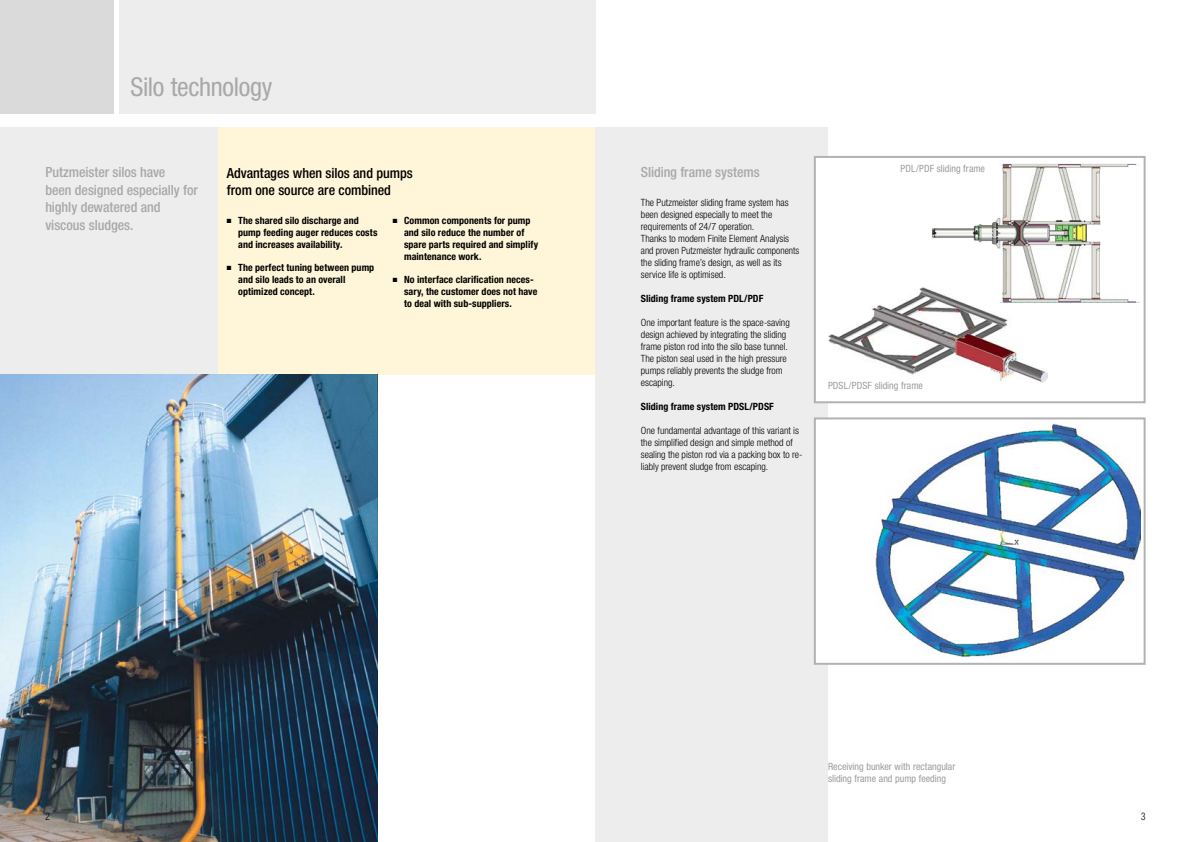
<style>
.page{position:relative;width:1191px;height:842px;background:#fff}
.page>*{position:absolute;margin:0;border:0;box-sizing:border-box;transform-origin:0 0}
.t1{font:condensed 26px "Helvetica Neue LT Pro";letter-spacing:-.01em;color:#a8a8a7}
.t2{font:500 condensed 14px/17.5px "Helvetica Neue LT Pro";letter-spacing:-.005em;color:#a8a8a7}
.t3{font:500 condensed 14px/17.5px "Helvetica Neue LT Pro";letter-spacing:-.005em;color:#000}
.t4{font:300 condensed 10px/12px "Helvetica Neue LT Pro";color:#000}
.t5{font:700 condensed 10px/12px "Helvetica Neue LT Pro";letter-spacing:.005em;color:#000}
.t6{font:condensed 10px/12px "Helvetica Neue LT Pro";color:#9d9d9c}
.t7{font:300 condensed 10px "Helvetica LT Std";color:#000}
</style>
<div class="page">
<div style="left:0;top:128px;width:218px;height:247px;background:#ededed"></div>
<div style="left:119px;top:0;width:476px;height:113px;background:#ededed"></div>
<div style="left:0;top:0;width:113px;height:113px;background:#dadada"></div>
<div style="left:218px;top:128px;width:377px;height:247px;background:#fff5d8"></div>
<img style="left:0;top:375px;width:377px;height:467px">
<div style="left:595px;top:128px;width:233px;height:714px;background:#ededed"></div>
<div style="left:814px;top:417px;width:331px;height:248px;background:#fff;border:2px solid #b3b2b2"></div>
<div style="left:814px;top:156px;width:331px;height:247px;background:#fff;border:2px solid #b3b2b2"></div>
<img style="left:876px;top:422px;width:264px;height:237px">
<img style="left:828px;top:287px;width:219px;height:96px">
<img style="left:931px;top:164px;width:209px;height:139px">
<h1 class="t1" style="left:130px;top:72px;width:144px">Silo technology</h1>
<h2 class="t2" style="left:45px;top:163px;width:154px">Putzmeister silos have<br>been designed especially for highly dewatered and viscous sludges.</h2>
<h2 class="t2" style="left:641px;top:163px;width:120px">Sliding frame systems</h2>
<h2 class="t3" style="left:227px;top:164px;width:187px">Advantages when silos and pumps from one source are combined</h2>
<p class="t5" style="left:238px;top:214px;width:141px;text-indent:-11px">■ The shared silo discharge and pump feeding auger reduces costs and increases availability.</p>
<p class="t5" style="left:238px;top:261px;width:138px;text-indent:-11px">■ The perfect tuning between pump and silo leads to an overall optimized concept.</p>
<p class="t4" style="left:641px;top:196px;width:160px">The Putzmeister sliding frame system has been designed especially to meet the requirements of 24/7 operation.<br>Thanks to modern Finite Element Analysis and proven Putzmeister hydraulic components the sliding frame’s design, as well as its service life is optimised.</p>
<p class="t5" style="left:641px;top:292px;width:124px">Sliding frame system PDL/PDF</p>
<p class="t4" style="left:641px;top:316px;width:150px">One important feature is the space-saving design achieved by integrating the sliding frame piston rod into the silo base tunnel.<br>The piston seal used in the high pressure pumps reliably prevents the sludge from escaping.</p>
<p class="t5" style="left:641px;top:400px;width:135px">Sliding frame system PDSL/PDSF</p>
<p class="t4" style="left:641px;top:424px;width:163px">One fundamental advantage of this variant is the simplified design and simple method of sealing the piston rod via a packing box to re&shy;liably prevent sludge from escaping.</p>
<p class="t5" style="left:404px;top:214px;width:136px;text-indent:-11px">■ Common components for pump and silo reduce the number of spare parts required and simplify maintenance work.</p>
<p class="t5" style="left:404px;top:273px;width:135px;text-indent:-11px">■ No interface clarification neces&shy;sary, the customer does not have to deal with sub-suppliers.</p>
<p class="t6" style="left:900px;top:162px;width:86px">PDL/PDF sliding frame</p>
<p class="t6" style="left:828px;top:379px;width:96px">PDSL/PDSF sliding frame</p>
<p class="t6" style="left:828px;top:761px;width:129px">Receiving bunker with rectangular sliding frame and pump feeding</p>
<p class="t7" style="left:45px;top:810px;width:6px">2</p>
<p class="t7" style="left:1141px;top:810px;width:6px">3</p>
</div>
